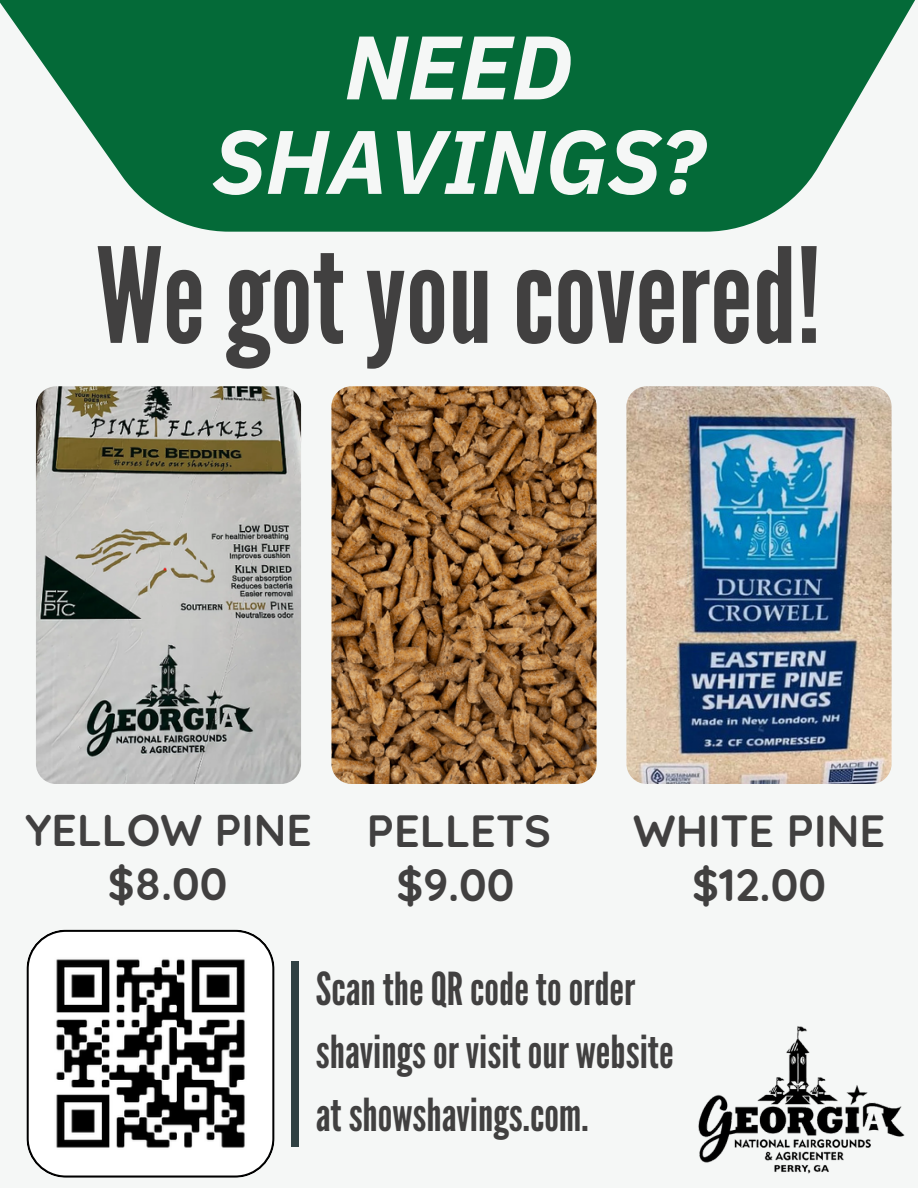
<style>
.page{position:relative;width:918px;height:1188px;background:#f5f7f6}
.page>*{position:absolute;margin:0;border:0;box-sizing:border-box;transform-origin:0 0}
.t1{font:131.7px "League Gothic";color:#414040}
.t2{font:italic 700 90px/94.5px "IBM Plex Sans";color:#f5f7f6;text-align:center}
.t3{font:45.45px/63px "League Gothic";color:#414040}
.t4{font:700 45px "Quicksand";color:#414040}
.t5{font:700 44.4px "Quicksand";color:#414040}
</style>
<div class="page">
<svg style="left:0;top:0;width:915px;height:232px;fill:#046a38"></svg>
<div style="left:292px;top:961px;width:7px;height:185px;background:#304143"></div>
<img style="left:698px;top:1026px;width:207px;height:148px">
<img style="left:626px;top:386px;width:266px;height:398px;border-radius:20px">
<img style="left:36px;top:386px;width:265px;height:398px;border-radius:20px">
<img style="left:331px;top:386px;width:266px;height:398px;border-radius:20px">
<svg style="left:26px;top:930px;width:249px;height:248px"></svg>
<p class="t2" style="left:213px;top:18px;width:493px">NEED<br>SHAVINGS?</p>
<p class="t1" style="left:96px;top:220px;width:727px">Wegotyoucovered!</p>
<p class="t5" style="left:25px;top:802px;width:288px">YELLOW PINE</p>
<p class="t4" style="left:367px;top:802px;width:186px">PELLETS</p>
<p class="t4" style="left:633px;top:802px;width:253px">WHITE PINE</p>
<p class="t4" style="left:108px;top:855px;width:121px">$8.00</p>
<h3 class="t4" style="left:397px;top:856px;width:119px">$9.00</h3>
<h3 class="t4" style="left:692px;top:856px;width:135px">$12.00</h3>
<p class="t3" style="left:316px;top:958px;width:359px">ScantheQRcodetoorder shavingsor visitour website atshowshavings.com.</p>
</div>
